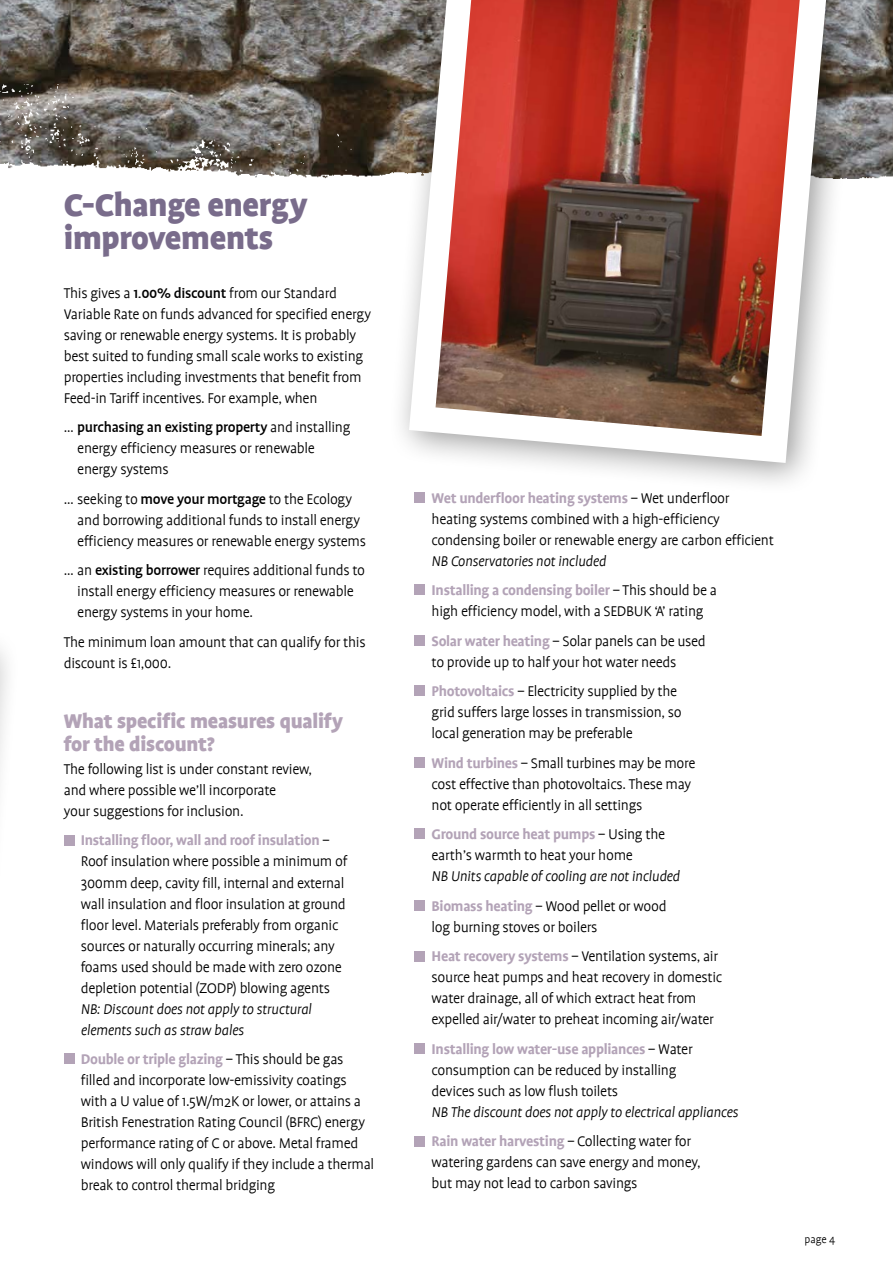
<style>
.page{position:relative;width:893px;height:1263px;background:#fff}
.page>*{position:absolute;margin:0;border:0;box-sizing:border-box;transform-origin:0 0}
.t1{font:900 36px/33px "Profile";letter-spacing:-.01em;color:#796c8b}
.t2{font:900 22.5px/23.2px "Profile";letter-spacing:-.01em;color:#b3a3b7}
.t3{font:300 15.9px/21px "Profile";letter-spacing:-.02em;color:#000}
.t4{font:italic 300 15.9px/29.5px "Profile";letter-spacing:-.02em;color:#000}
.t5{font:300 12px "Profile";color:#000}
.s1{font-weight:500}
.s2{font-weight:700;color:#b3a3b7}
.s3{font-weight:700;font-style:normal;color:#b3a3b7}
.s4{font-style:normal}
</style>
<div class="page">
<img style="left:0;top:0;width:893px;height:84px">
<img style="left:4px;top:84px;width:889px;height:95px">
<img style="left:0;top:52px;width:4px;height:112px">
<div style="left:388px;top:0;width:473px;height:496px;background:#000;opacity:.4"></div>
<svg style="left:409px;top:0;width:417px;height:463px"></svg>
<img style="left:436px;top:0;width:364px;height:436px">
<div style="left:64px;top:835px;width:10px;height:10px;background:#b3a3b7"></div>
<div style="left:64px;top:1053px;width:10px;height:11px;background:#b3a3b7"></div>
<div style="left:415px;top:492px;width:10px;height:11px;background:#b3a3b7"></div>
<div style="left:415px;top:585px;width:10px;height:10px;background:#b3a3b7"></div>
<div style="left:415px;top:635px;width:10px;height:11px;background:#b3a3b7"></div>
<div style="left:415px;top:686px;width:10px;height:10px;background:#b3a3b7"></div>
<div style="left:415px;top:757px;width:10px;height:11px;background:#b3a3b7"></div>
<div style="left:415px;top:829px;width:10px;height:10px;background:#b3a3b7"></div>
<div style="left:415px;top:900px;width:10px;height:11px;background:#b3a3b7"></div>
<div style="left:415px;top:951px;width:10px;height:10px;background:#b3a3b7"></div>
<div style="left:415px;top:1043px;width:10px;height:11px;background:#b3a3b7"></div>
<div style="left:415px;top:1136px;width:10px;height:10px;background:#b3a3b7"></div>
<h1 class="t1" style="left:64px;top:187px;width:246px">C-Change energy improvements</h1>
<p class="t3" style="left:64px;top:282px;width:309px">This gives a <span class="s1">1.00% discount</span> from our Standard Variable Rate on funds advanced for specified energy saving or renewable energy systems. It is probably best suited to funding small scale works to existing properties including investments that benefit from Feed-in Tariff incentives. For example, when</p>
<p class="t3" style="left:77px;top:417px;width:275px;text-indent:-13px">… <span class="s1">purchasing an existing property</span> and installing energy efficiency measures or renewable energy systems</p>
<p class="t3" style="left:77px;top:488px;width:290px;text-indent:-13px">… seeking to <span class="s1">move your mortgage</span> to the Ecology and borrowing additional funds to install energy efficiency measures or renewable energy systems</p>
<p class="t3" style="left:77px;top:560px;width:289px;text-indent:-13px">… an <span class="s1">existing borrower</span> requires additional funds to install energy efficiency measures or renewable energy systems in your home.</p>
<p class="t3" style="left:64px;top:631px;width:303px">The minimum loan amount that can qualify for this discount is £1,000.</p>
<h2 class="t2" style="left:64px;top:709px;width:281px">What specific measures qualify for the discount?</h2>
<p class="t3" style="left:64px;top:759px;width:250px">The following list is under constant review, and where possible we’ll incorporate<br>your suggestions for inclusion.</p>
<p class="t3" style="left:81px;top:830px;width:268px"><span class="s2">Installing floor, wall and roof insulation</span> – Roof insulation where possible a minimum of 300mm deep, cavity fill, internal and external wall insulation and floor insulation at ground floor level. Materials preferably from organic sources or naturally occurring minerals; any foams used should be made with zero ozone depletion potential (ZODP) blowing agents</p>
<p class="t4" style="left:81px;top:998px;width:233px;line-height:21px">NB: Discount does not apply to structural elements such as straw bales</p>
<p class="t3" style="left:81px;top:1049px;width:295px"><span class="s2">Double or triple glazing</span> – This should be gas filled and incorporate low-emissivity coatings with a U value of 1.5W/m2K or lower, or attains a British Fenestration Rating Council (BFRC) energy performance rating of C or above. Metal framed windows will only qualify if they include a thermal break to control thermal bridging</p>
<p class="t3" style="left:432px;top:487px;width:344px"><span class="s2">Wet underfloor heating systems</span> – Wet underfloor heating systems combined with a high-efficiency condensing boiler or renewable energy are carbon efficient</p>
<p class="t4" style="left:432px;top:546px;width:287px">NB Conservatories not included<br><span class="s3">Installing a condensing boiler</span> <span class="s4">– This should be a</span></p>
<p class="t3" style="left:432px;top:597px;width:276px;line-height:29.5px">high efficiency model, with a SEDBUK ‘A’ rating<br><span class="s2">Solar water heating</span> – Solar panels can be used</p>
<p class="t3" style="left:432px;top:647px;width:247px;line-height:29.5px">to provide up to half your hot water needs<br><span class="s2">Photovoltaics</span> – Electricity supplied by the</p>
<p class="t3" style="left:432px;top:702px;width:252px">grid suffers large losses in transmission, so local generation may be preferable</p>
<p class="t3" style="left:432px;top:752px;width:265px"><span class="s2">Wind turbines</span> – Small turbines may be more cost effective than photovoltaics. These may not operate efficiently in all settings</p>
<p class="t3" style="left:432px;top:824px;width:235px"><span class="s2">Ground source heat pumps</span> – Using the earth’s warmth to heat your home</p>
<p class="t4" style="left:432px;top:862px;width:250px">NB Units capable of cooling are not included<br><span class="s3">Biomass heating</span> <span class="s4">– Wood pellet or wood</span></p>
<p class="t3" style="left:432px;top:912px;width:288px;line-height:29.5px">log burning stoves or boilers<br><span class="s2">Heat recovery systems</span> – Ventilation systems, air</p>
<p class="t3" style="left:432px;top:967px;width:292px">source heat pumps and heat recovery in domestic water drainage, all of which extract heat from expelled air/water to preheat incoming air/water</p>
<p class="t3" style="left:432px;top:1038px;width:263px"><span class="s2">Installing low water-use appliances</span> – Water consumption can be reduced by installing devices such as low flush toilets</p>
<p class="t4" style="left:432px;top:1097px;width:308px">NB The discount does not apply to electrical appliances<br><span class="s3">Rain water harvesting</span> <span class="s4">– Collecting water for</span></p>
<p class="t3" style="left:432px;top:1152px;width:271px">watering gardens can save energy and money, but may not lead to carbon savings</p>
<p class="t5" style="left:804px;top:1233px;width:32px">page 4</p>
</div>
